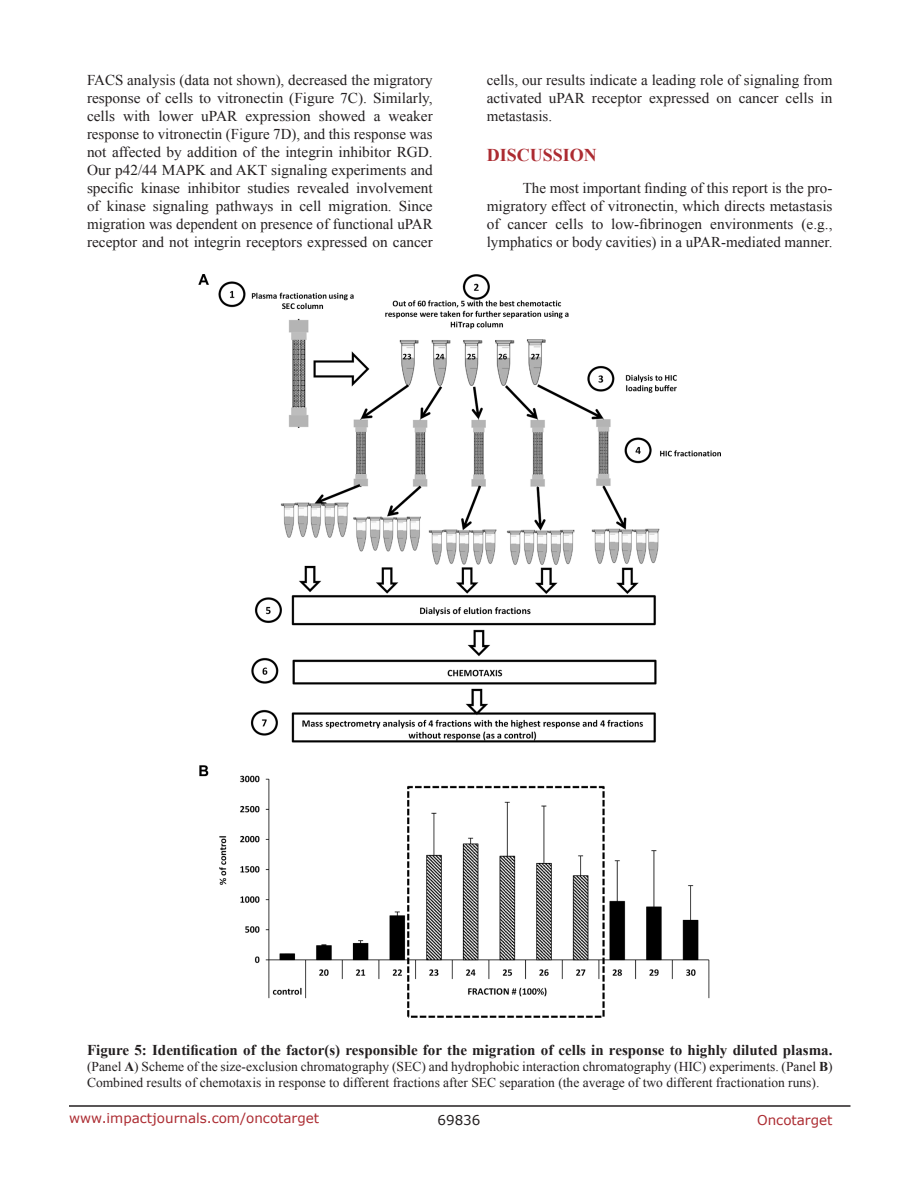
<style>
.page{position:relative;width:918px;height:1188px;background:#fff}
.page>*{position:absolute;margin:0;border:0;box-sizing:border-box;transform-origin:0 0}
.Heading{font:700 18px "Times New Roman";color:#ac2b31}
.BodyText{font:15px/18px "Times New Roman";color:#231f20;text-align:justify}
.FigureText{font:700 15px "Times New Roman";color:#231f20}
.FigureText-2{font:13.5px/16.2px "Times New Roman";color:#231f20}
.t1{font:13.5px "Verdana";color:#ac2b31}
.t2{font:13.5px "Verdana";color:#231f20}
.s1{font-weight:700}
</style>
<div class="page">
<hr style="left:69px;top:1105px;width:781px;height:2px;background:#231f20">
<img style="left:199px;top:274px;width:522px;height:744px">
<p class="BodyText" style="left:87px;top:71px;width:347px">FACS analysis (data not shown), decreased the migratory response of cells to vitronectin (Figure 7C). Similarly, cells with lower uPAR expression showed a weaker response to vitronectin (Figure 7D), and this response was not affected by addition of the integrin inhibitor RGD.<br>Our p42/44 MAPK and AKT signaling experiments and specific kinase inhibitor studies revealed involvement of kinase signaling pathways in cell migration. Since migration was dependent on presence of functional uPAR receptor and not integrin receptors expressed on cancer</p>
<p class="BodyText" style="left:487px;top:71px;width:347px">cells, our results indicate a leading role of signaling from activated uPAR receptor expressed on cancer cells in metastasis.</p>
<p class="Heading" style="left:487px;top:143px;width:112px">DISCUSSION</p>
<p class="BodyText" style="left:487px;top:178px;width:347px;text-indent:36px">The most important finding of this report is the pro&shy;migratory effect of vitronectin, which directs metastasis of cancer cells to low-fibrinogen environments (e.g., lymphatics or body cavities) in a uPAR-mediated manner.</p>
<p class="FigureText" style="left:87px;top:1039px;width:747px">Figure 5: Identification of the factor(s) responsible for the migration of cells in response to highly diluted plasma.</p>
<p class="FigureText-2" style="left:87px;top:1058px;width:747px">(Panel <span class="s1">A</span>) Scheme of the size-exclusion chromatography (SEC) and hydrophobic interaction chromatography (HIC) experiments. (Panel <span class="s1">B</span>)<br>Combined results of chemotaxis in response to different fractions after SEC separation (the average of two different fractionation runs).</p>
<p class="t1" style="left:69px;top:1109px;width:252px">www.impactjournals.com/oncotarget</p>
<p class="t2" style="left:438px;top:1111px;width:44px">69836</p>
<p class="t1" style="left:757px;top:1111px;width:77px">Oncotarget</p>
</div>
